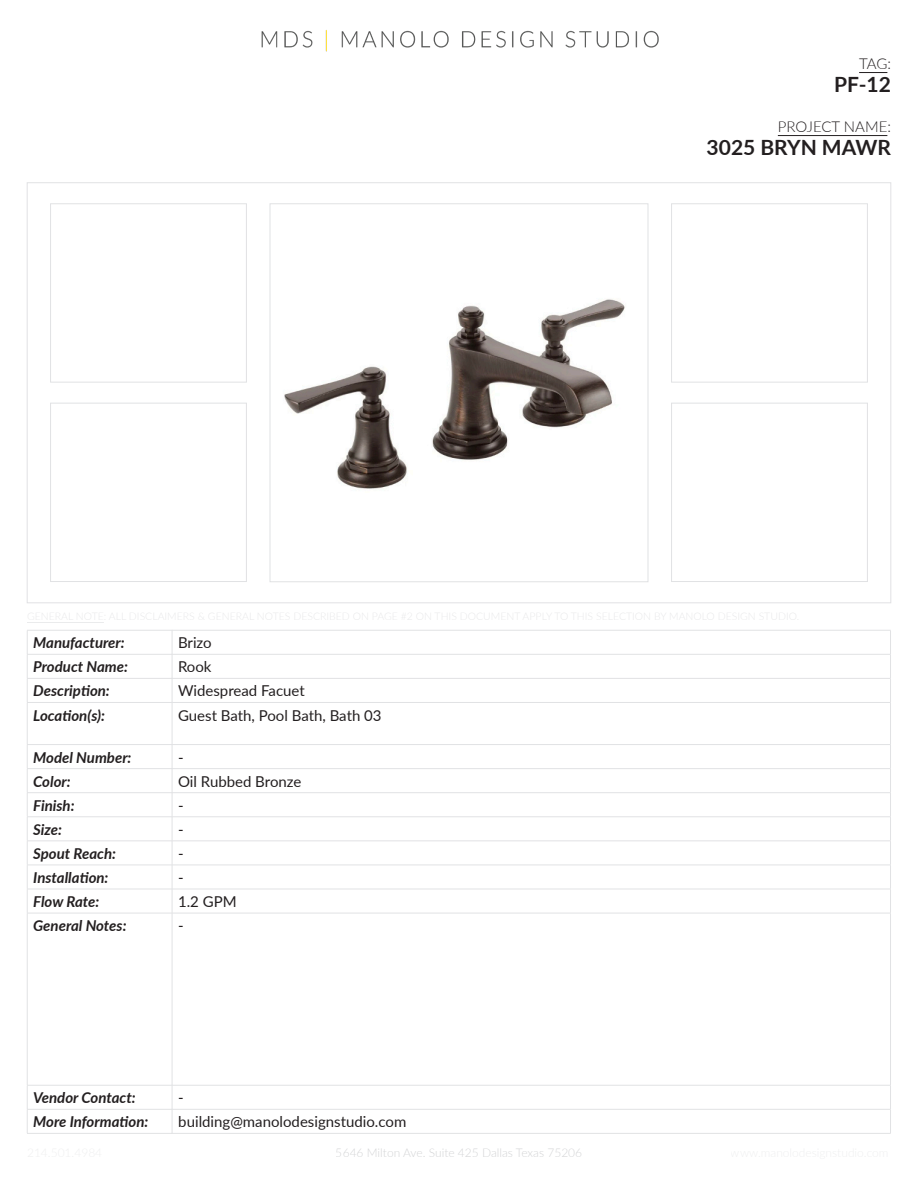
<style>
.page{position:relative;width:918px;height:1188px;background:#fff}
.page>*{position:absolute;margin:0;border:0;box-sizing:border-box;transform-origin:0 0}
.t1{font:700 21px "Lato";color:#231f20}
.t2{font:italic 700 15px/24px "Lato";color:#231f20}
.t3{font:15px/24px "Lato";color:#231f20}
.t4{font:300 15px "Lato";color:#231f20}
.t5{font:300 12px "Lato";color:#c7c8ca}
</style>
<div class="page">
<img style="left:261px;top:30px;width:398px;height:22px">
<hr style="left:27px;top:630px;width:145px;height:1px;background:#e1e2e4">
<hr style="left:27px;top:654px;width:145px;height:1px;background:#e1e2e4">
<hr style="left:27px;top:678px;width:145px;height:1px;background:#e1e2e4">
<svg style="left:27px;top:631px;width:1px;height:71px"></svg>
<hr style="left:27px;top:702px;width:145px;height:1px;background:#e1e2e4">
<hr style="left:27px;top:703px;width:1px;height:41px;background:#e1e2e4">
<hr style="left:27px;top:744px;width:145px;height:1px;background:#e1e2e4">
<hr style="left:27px;top:768px;width:145px;height:1px;background:#e1e2e4">
<hr style="left:27px;top:792px;width:145px;height:1px;background:#e1e2e4">
<hr style="left:27px;top:817px;width:145px;height:1px;background:#e1e2e4">
<hr style="left:27px;top:841px;width:145px;height:1px;background:#e1e2e4">
<hr style="left:27px;top:865px;width:145px;height:1px;background:#e1e2e4">
<hr style="left:27px;top:889px;width:145px;height:1px;background:#e1e2e4">
<svg style="left:27px;top:745px;width:1px;height:168px"></svg>
<hr style="left:27px;top:913px;width:145px;height:1px;background:#e1e2e4">
<hr style="left:27px;top:913px;width:1px;height:172px;background:#e1e2e4">
<hr style="left:27px;top:1085px;width:145px;height:1px;background:#e1e2e4">
<hr style="left:27px;top:1109px;width:145px;height:1px;background:#e1e2e4">
<svg style="left:27px;top:1086px;width:1px;height:47px"></svg>
<hr style="left:27px;top:1133px;width:145px;height:1px;background:#e1e2e4">
<svg style="left:859px;top:72px;width:28px;height:1px"></svg>
<hr style="left:778px;top:135px;width:109px;height:1px;background:#231f20">
<hr style="left:27px;top:622px;width:77px;height:1px;background:#b0b1b5">
<img style="left:284px;top:299px;width:341px;height:190px">
<div style="left:270px;top:204px;width:378px;height:378px;border:1px solid #e1e2e4"></div>
<div style="left:671px;top:204px;width:197px;height:178px;border:1px solid #e1e2e4"></div>
<div style="left:671px;top:403px;width:197px;height:179px;border:1px solid #e1e2e4"></div>
<div style="left:50px;top:204px;width:197px;height:178px;border:1px solid #e1e2e4"></div>
<div style="left:50px;top:403px;width:197px;height:179px;border:1px solid #e1e2e4"></div>
<hr style="left:172px;top:630px;width:719px;height:1px;background:#e1e2e4">
<hr style="left:172px;top:654px;width:719px;height:1px;background:#e1e2e4">
<hr style="left:172px;top:678px;width:719px;height:1px;background:#e1e2e4">
<svg style="left:172px;top:631px;width:1px;height:71px"></svg>
<svg style="left:890px;top:631px;width:1px;height:71px"></svg>
<hr style="left:172px;top:702px;width:719px;height:1px;background:#e1e2e4">
<hr style="left:172px;top:703px;width:1px;height:41px;background:#e1e2e4">
<hr style="left:890px;top:703px;width:1px;height:41px;background:#e1e2e4">
<hr style="left:172px;top:744px;width:719px;height:1px;background:#e1e2e4">
<hr style="left:172px;top:768px;width:719px;height:1px;background:#e1e2e4">
<hr style="left:172px;top:792px;width:719px;height:1px;background:#e1e2e4">
<hr style="left:172px;top:817px;width:719px;height:1px;background:#e1e2e4">
<hr style="left:172px;top:841px;width:719px;height:1px;background:#e1e2e4">
<hr style="left:172px;top:865px;width:719px;height:1px;background:#e1e2e4">
<hr style="left:172px;top:889px;width:719px;height:1px;background:#e1e2e4">
<svg style="left:172px;top:745px;width:1px;height:168px"></svg>
<svg style="left:890px;top:745px;width:1px;height:168px"></svg>
<hr style="left:172px;top:913px;width:719px;height:1px;background:#e1e2e4">
<hr style="left:172px;top:913px;width:1px;height:172px;background:#e1e2e4">
<hr style="left:890px;top:913px;width:1px;height:172px;background:#e1e2e4">
<hr style="left:172px;top:1085px;width:719px;height:1px;background:#e1e2e4">
<hr style="left:172px;top:1109px;width:719px;height:1px;background:#e1e2e4">
<svg style="left:172px;top:1086px;width:1px;height:47px"></svg>
<svg style="left:890px;top:1086px;width:1px;height:47px"></svg>
<hr style="left:172px;top:1133px;width:719px;height:1px;background:#e1e2e4">
<p class="t4" style="left:859px;top:53px;width:33px">TAG:</p>
<h1 class="t1" style="left:834px;top:69px;width:58px">PF-12</h1>
<p class="t4" style="left:778px;top:116px;width:115px">PROJECT NAME:</p>
<h1 class="t1" style="left:707px;top:132px;width:186px">3025 BRYN MAWR</h1>
<p class="t2" style="left:33px;top:630px;width:96px">Manufacturer:<br>Product Name:<br>Description:<br>Location(s):</p>
<p class="t2" style="left:33px;top:745px;width:100px">Model Number:<br>Color:<br>Finish:<br>Size:<br>Spout Reach:<br>Installation:<br>Flow Rate:<br>General Notes:</p>
<p class="t3" style="left:178px;top:630px;width:205px">Brizo<br>Rook<br>Widespread Facuet<br>Guest Bath, Pool Bath, Bath 03</p>
<p class="t3" style="left:178px;top:745px;width:125px">-<br>Oil Rubbed Bronze -<br>-<br>-<br>-<br>1.2 GPM<br>-</p>
<p class="t2" style="left:33px;top:1085px;width:117px">Vendor Contact:<br>More Information:</p>
<p class="t3" style="left:178px;top:1085px;width:7px">-</p>
<p class="t3" style="left:178px;top:1109px;width:230px">building@manolodesignstudio.com</p>
<p class="t5" style="left:336px;top:1145px;width:248px">5646 Milton Ave. Suite 425 Dallas Texas 75206</p>
</div>
